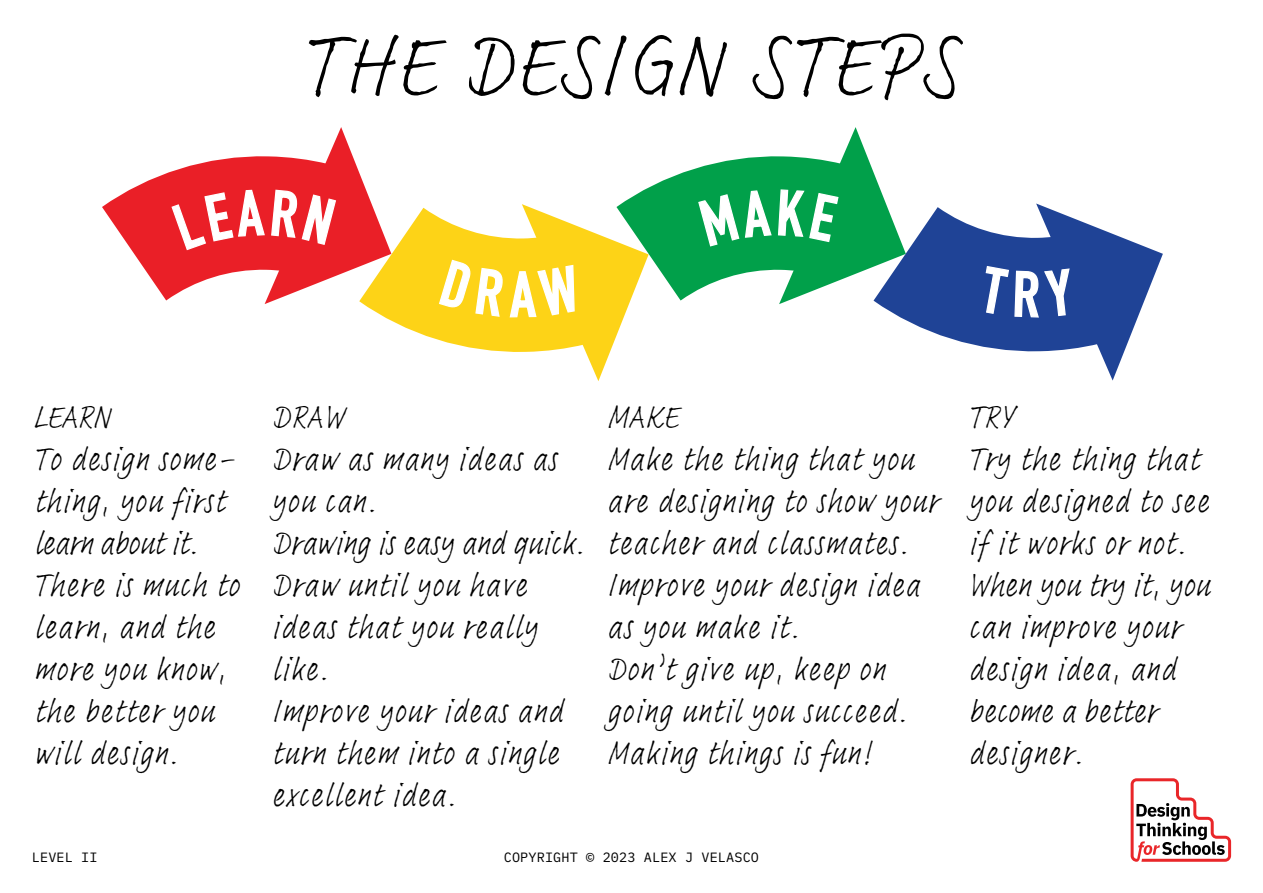
<style>
.page{position:relative;width:1263px;height:893px;background:#fff}
.page>*{position:absolute;margin:0;border:0;box-sizing:border-box;transform-origin:0 0}
.t1{font:90px "Adobe Handwriting Frank";letter-spacing:.05em;color:#000}
.t2{font:33px/42px "Adobe Handwriting Frank";letter-spacing:.05em;color:#000}
.t3{font:13.5px "IBM Plex Mono";letter-spacing:.01em;color:#000}
</style>
<div class="page">
<svg style="left:1130px;top:778px;width:101px;height:84px"></svg>
<svg style="left:967px;top:223px;width:12px;height:123px"></svg>
<svg style="left:621px;top:168px;width:346px;height:175px"></svg>
<svg style="left:102px;top:171px;width:336px;height:169px"></svg>
<svg style="left:979px;top:203px;width:184px;height:178px"></svg>
<svg style="left:438px;top:204px;width:211px;height:177px"></svg>
<svg style="left:697px;top:127px;width:209px;height:177px"></svg>
<svg style="left:171px;top:127px;width:220px;height:177px"></svg>
<h1 class="t1" style="left:300px;top:5px;width:656px">THE DESIGN STEPS</h1>
<p class="t2" style="left:34px;top:396px;width:206px">LEARN<br>To design some&shy;thing, you first learn about it.<br>There is much to learn, and the more you know, the better you will design.</p>
<p class="t2" style="left:271px;top:396px;width:315px">DRAW<br>Draw as many ideas as you can.<br>Drawing is easy and quick.<br>Draw until you have ideas that you really like.<br>Improve your ideas and turn them into a single excellent idea.</p>
<p class="t2" style="left:607px;top:396px;width:332px">MAKE<br>Make the thing that you are designing to show your teacher and classmates.<br>Improve your design idea as you make it.<br>Don’t give up, keep on going until you succeed.<br>Making things is fun!</p>
<p class="t2" style="left:968px;top:396px;width:242px">TRY<br>Try the thing that you designed to see if it works or not.<br>When you try it, you can improve your design idea, and become a better designer.</p>
<p class="t3" style="left:32px;top:847px;width:67px">LEVEL II</p>
<p class="t3" style="left:504px;top:847px;width:257px">COPYRIGHT © 2023 ALEX J VELASCO</p>
</div>
